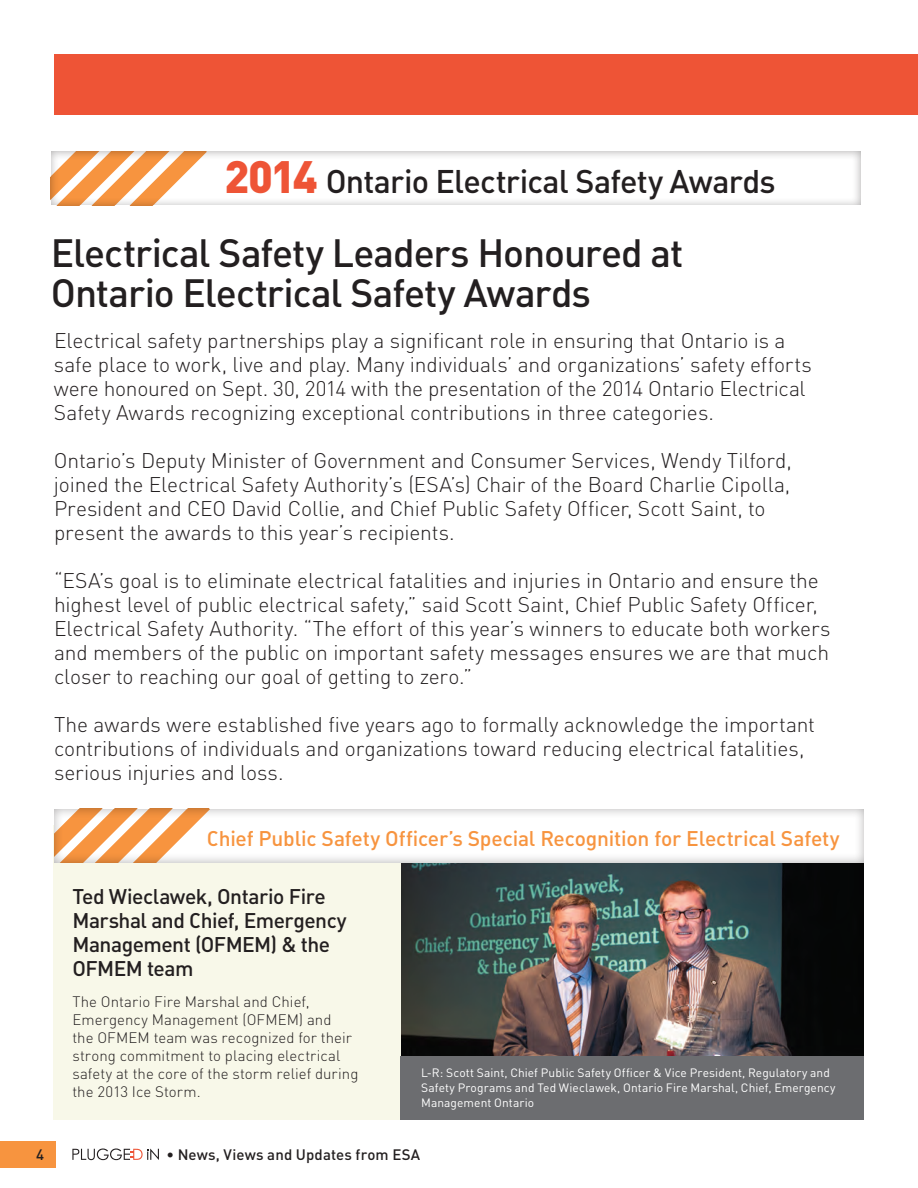
<style>
.page{position:relative;width:918px;height:1188px;background:#fff}
.page>*{position:absolute;margin:0;border:0;box-sizing:border-box;transform-origin:0 0}
.Headlines{font:39px/40.5px "DIN Medium Alternate";letter-spacing:-.03em;color:#231f20}
.Headlines-2{font:32.4px "DIN Medium Alternate";letter-spacing:-.025em;color:#231f20}
.Body_Copy{font:300 21px/24px "DIN";letter-spacing:-.005em;color:#231f20}
.Headlines-3{font:21px/24px "DIN Medium Alternate";letter-spacing:-.025em;color:#231f20}
.Body_Copy-2{font:21px "DIN Medium Alternate";letter-spacing:-.01em;color:#f7943f}
.Body_Copy-3{font:300 15px/18px "DIN";letter-spacing:.005em;color:#231f20}
.t1{font:500 15px "DIN";letter-spacing:.01em;color:#231f20}
.Body_Copy-4{font:12px/15px "DIN";letter-spacing:.005em;color:#fff}
.s1{font-family:"DIN";font-weight:900;font-size:44.85px;color:#ee5436}
</style>
<div class="page">
<div style="left:54px;top:825px;width:810px;height:295px;background:#f8f8e9"></div>
<img style="left:401px;top:865px;width:463px;height:255px">
<div style="left:50px;top:151px;width:811px;height:57px;background:#231f20;opacity:.39"></div>
<div style="left:0;top:1142px;width:55px;height:26px;background:#f7943f"></div>
<svg style="left:72px;top:1148px;width:87px;height:12px"></svg>
<div style="left:54px;top:54px;width:864px;height:61px;background:#ee5436"></div>
<div style="left:53px;top:808px;width:811px;height:57px;background:#231f20;opacity:.39"></div>
<div style="left:401px;top:1056px;width:463px;height:63px;background:#6c6d70"></div>
<p class="Headlines-2" style="left:224px;top:161px;width:553px"><span class="s1">2014</span> Ontario Electrical Safety Awards</p>
<p class="Headlines" style="left:51px;top:231px;width:634px">Electrical Safety Leaders Honoured at<br>Ontario Electrical Safety Awards</p>
<p class="Body_Copy" style="left:54px;top:328px;width:759px">Electrical safety partnerships play a significant role in ensuring that Ontario is a safe place to work, live and play. Many individuals’ and organizations’ safety efforts were honoured on Sept. 30, 2014 with the presentation of the 2014 Ontario Electrical Safety Awards recognizing exceptional contributions in three categories.</p>
<p class="Body_Copy" style="left:54px;top:448px;width:739px">Ontario’s Deputy Minister of Government and Consumer Services, Wendy Tilford, joined the Electrical Safety Authority’s (ESA’s) Chair of the Board Charlie Cipolla, President and CEO David Collie, and Chief Public Safety Officer, Scott Saint, to present the awards to this year’s recipients.</p>
<p class="Body_Copy" style="left:54px;top:568px;width:778px">“ESA’s goal is to eliminate electrical fatalities and injuries in Ontario and ensure the highest level of public electrical safety,” said Scott Saint, Chief Public Safety Officer, Electrical Safety Authority. “The effort of this year’s winners to educate both workers and members of the public on important safety messages ensures we are that much closer to reaching our goal of getting to zero.”</p>
<p class="Body_Copy" style="left:54px;top:712px;width:763px">The awards were established five years ago to formally acknowledge the important contributions of individuals and organizations toward reducing electrical fatalities, serious injuries and loss.</p>
<p class="Body_Copy-2" style="left:207px;top:825px;width:634px">Chief Public Safety Officer’s Special Recognition for Electrical Safety</p>
<p class="Headlines-3" style="left:72px;top:884px;width:276px">Ted Wieclawek, Ontario Fire<br>Marshal and Chief, Emergency<br>Management (OFMEM) &amp; the<br>OFMEM team</p>
<p class="Body_Copy-3" style="left:72px;top:993px;width:288px">The Ontario Fire Marshal and Chief, Emergency Management (OFMEM) and<br>the OFMEM team was recognized for their strong commitment to placing electrical safety at the core of the storm relief during the 2013 Ice Storm.</p>
<p class="Body_Copy-4" style="left:421px;top:1065px;width:416px">L-R: Scott Saint, Chief Public Safety Officer &amp; Vice President, Regulatory and<br>Safety Programs and Ted Wieclawek, Ontario Fire Marshal, Chief, Emergency<br>Management Ontario</p>
<p class="t1" style="left:36px;top:1145px;width:9px">4</p>
<p class="t1" style="left:166px;top:1145px;width:255px">• News, Views and Updates from ESA</p>
</div>
